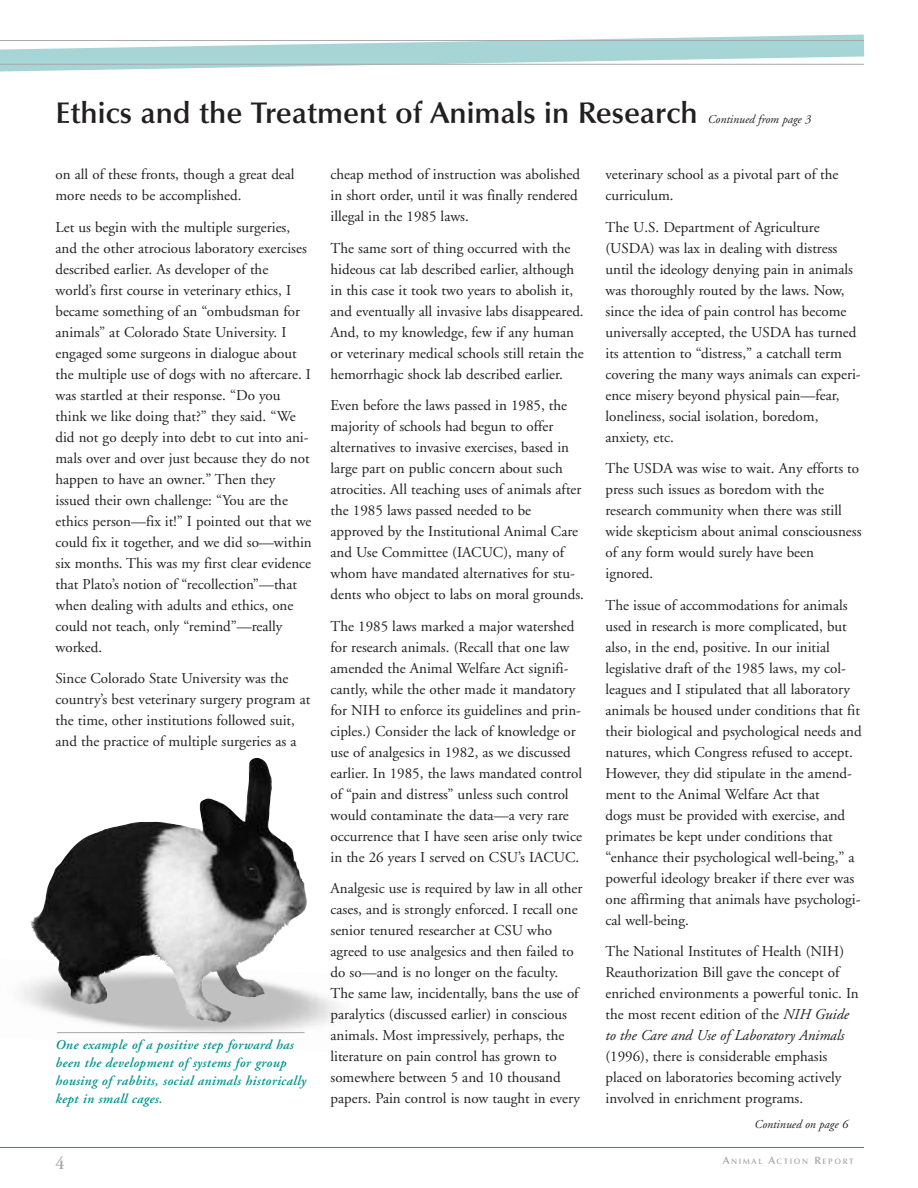
<style>
.page{position:relative;width:918px;height:1188px;background:#fff}
.page>*{position:absolute;margin:0;border:0;box-sizing:border-box;transform-origin:0 0}
.t1{font:600 30px "Optima";color:#231f20}
.t2{font:600 18px "Adobe Garamond";color:#a8a9ad}
.t3{font:15px/21px "Adobe Garamond";color:#231f20}
.t4{font:italic 600 13.5px/18px "Adobe Garamond";letter-spacing:.025em;color:#009590}
.t5{font:italic 12px "Adobe Garamond";color:#231f20}
.t6{font:600 7.8px "Optima";letter-spacing:.205em;color:#a8a9ad}
.s1{font-style:italic}
.s2{font-size:10.5px}
</style>
<div class="page">
<hr style="left:0;top:1147px;width:864px;height:1px;background:#00a3a0">
<svg style="left:0;top:35px;width:864px;height:37px"></svg>
<hr style="left:0;top:64px;width:864px;height:1px;background:#a8a9ad">
<hr style="left:0;top:40px;width:864px;height:1px;background:#a8a9ad">
<hr style="left:57px;top:1032px;width:248px;height:1px;background:#a8a9ad">
<img style="left:30px;top:758px;width:277px;height:265px">
<h1 class="t1" style="left:56px;top:101px;width:644px">Ethics and the Treatment of Animals in Research</h1>
<p class="t5" style="left:708px;top:115px;width:105px">Continued from page 3</p>
<p class="t3" style="left:56px;top:165px;width:241px">on all of these fronts, though a great deal more needs to be accomplished.</p>
<p class="t3" style="left:56px;top:218px;width:258px">Let us begin with the multiple surgeries, and the other atrocious laboratory exercises described earlier. As developer of the world’s first course in veterinary ethics, I became something of an “ombudsman for animals” at Colorado State University. I engaged some surgeons in dialogue about the multiple use of dogs with no aftercare. I was startled at their response. “Do you think we like doing that?” they said. “We did not go deeply into debt to cut into ani&shy;mals over and over just because they do not happen to have an owner.” Then they issued their own challenge: “You are the ethics person—fix it!” I pointed out that we could fix it together, and we did so—within six months. This was my first clear evidence that Plato’s notion of “recollection”—that when dealing with adults and ethics, one could not teach, only “remind”—really worked.</p>
<p class="t3" style="left:56px;top:669px;width:256px">Since Colorado State University was the country’s best veterinary surgery program at the time, other institutions followed suit, and the practice of multiple surgeries as a</p>
<p class="t4" style="left:56px;top:1037px;width:252px">One example of a positive step forward has been the development of systems for group housing of rabbits, social animals historically kept in small cages.</p>
<p class="t3" style="left:330px;top:165px;width:251px">cheap method of instruction was abolished in short order, until it was finally rendered illegal in the 1985 laws.</p>
<p class="t3" style="left:330px;top:239px;width:255px">The same sort of thing occurred with the hideous cat lab described earlier, although in this case it took two years to abolish it, and eventually all invasive labs disappeared.<br>And, to my knowledge, few if any human or veterinary medical schools still retain the hemorrhagic shock lab described earlier.</p>
<p class="t3" style="left:330px;top:396px;width:255px">Even before the laws passed in 1985, the majority of schools had begun to offer alternatives to invasive exercises, based in large part on public concern about such atrocities. All teaching uses of animals after the 1985 laws passed needed to be approved by the Institutional Animal Care and Use Committee (IACUC), many of whom have mandated alternatives for stu&shy;dents who object to labs on moral grounds.</p>
<p class="t3" style="left:330px;top:617px;width:253px">The 1985 laws marked a major watershed for research animals. (Recall that one law amended the Animal Welfare Act signifi&shy;cantly, while the other made it mandatory for NIH to enforce its guidelines and prin&shy;ciples.) Consider the lack of knowledge or use of analgesics in 1982, as we discussed earlier. In 1985, the laws mandated control of “pain and distress” unless such control would contaminate the data—a very rare occurrence that I have seen arise only twice in the 26 years I served on CSU’s IACUC.</p>
<p class="t3" style="left:331px;top:879px;width:254px">Analgesic use is required by law in all other cases, and is strongly enforced. I recall one senior tenured researcher at CSU who agreed to use analgesics and then failed to do so—and is no longer on the faculty.<br>The same law, incidentally, bans the use of paralytics (discussed earlier) in conscious animals. Most impressively, perhaps, the literature on pain control has grown to somewhere between 5 and 10 thousand papers. Pain control is now taught in every</p>
<p class="t3" style="left:606px;top:165px;width:234px">veterinary school as a pivotal part of the curriculum.</p>
<p class="t3" style="left:606px;top:218px;width:257px">The U.S. Department of Agriculture (USDA) was lax in dealing with distress until the ideology denying pain in animals was thoroughly routed by the laws. Now, since the idea of pain control has become universally accepted, the USDA has turned its attention to “distress,” a catchall term covering the many ways animals can experi&shy;ence misery beyond physical pain—fear, loneliness, social isolation, boredom, anxiety, etc.</p>
<p class="t3" style="left:606px;top:459px;width:258px">The USDA was wise to wait. Any efforts to press such issues as boredom with the research community when there was still wide skepticism about animal consciousness of any form would surely have been ignored.</p>
<p class="t3" style="left:606px;top:596px;width:258px">The issue of accommodations for animals used in research is more complicated, but also, in the end, positive. In our initial legislative draft of the 1985 laws, my col&shy;leagues and I stipulated that all laboratory animals be housed under conditions that fit their biological and psychological needs and natures, which Congress refused to accept.<br>However, they did stipulate in the amend&shy;ment to the Animal Welfare Act that<br>dogs must be provided with exercise, and primates be kept under conditions that “enhance their psychological well-being,” a powerful ideology breaker if there ever was one affirming that animals have psychologi&shy;cal well-being.</p>
<p class="t3" style="left:606px;top:942px;width:255px">The National Institutes of Health (NIH)<br>Reauthorization Bill gave the concept of enriched environments a powerful tonic. In the most recent edition of the <span class="s1">NIH Guide to the Care and Use of Laboratory Animals</span></p>
<p class="t3" style="left:606px;top:1047px;width:237px">(1996), there is considerable emphasis placed on laboratories becoming actively involved in enrichment programs.</p>
<p class="t5" style="left:755px;top:1119px;width:95px">Continued on page 6</p>
<p class="t2" style="left:56px;top:1157px;width:11px">4</p>
<p class="t6" style="left:723px;top:1159px;width:132px"><span class="s2">A</span>NIMAL <span class="s2">A</span>CTION <span class="s2">R</span>EPORT</p>
</div>
